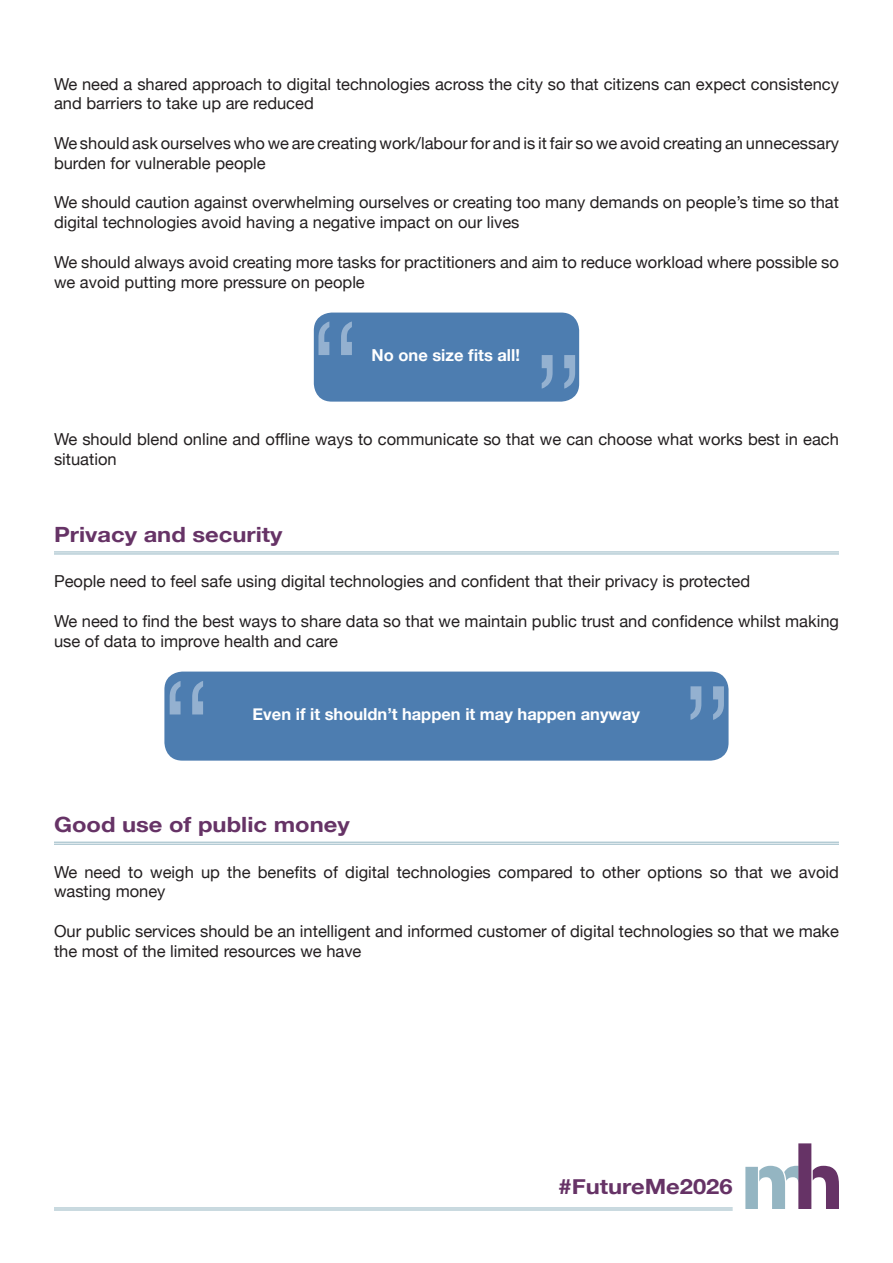
<style>
.page{position:relative;width:893px;height:1263px;background:#fff}
.page>*{position:absolute;margin:0;border:0;box-sizing:border-box;transform-origin:0 0}
.t1{font:700 21px "Helvetica Neue";color:#636;scale:1.13 1}
.t2{font:16.5px/19.8px "Helvetica Neue";color:#231f20}
.t3{font:700 16.5px "Helvetica Neue";color:#fff}
</style>
<div class="page">
<svg style="left:745px;top:1143px;width:94px;height:66px"></svg>
<hr style="left:54px;top:1207px;width:679px;height:1px;background:#94b5c2">
<hr style="left:54px;top:1209px;width:679px;height:1px;background:#94b5c2">
<div style="left:314px;top:313px;width:265px;height:89px;background:#4d7db0;border-radius:18px"></div>
<svg style="left:318px;top:321px;width:34px;height:34px"></svg>
<svg style="left:542px;top:355px;width:33px;height:34px"></svg>
<hr style="left:54px;top:551px;width:785px;height:1px;background:#94b5c2">
<hr style="left:54px;top:553px;width:785px;height:1px;background:#94b5c2">
<div style="left:164px;top:671px;width:565px;height:90px;background:#4d7db0;border-radius:18px"></div>
<svg style="left:170px;top:681px;width:33px;height:33px"></svg>
<svg style="left:690px;top:686px;width:34px;height:34px"></svg>
<hr style="left:54px;top:842px;width:785px;height:1px;background:#94b5c2">
<hr style="left:54px;top:844px;width:785px;height:1px;background:#94b5c2">
<p class="t2" style="left:54px;top:75px;width:786px">We need a shared approach to digital technologies across the city so that citizens can expect consistency and barriers to take up are reduced</p>
<p class="t2" style="left:54px;top:134px;width:787px">We should ask ourselves who we are creating work/labour for and is it fair so we avoid creating an unnecessary burden for vulnerable people</p>
<p class="t2" style="left:54px;top:193px;width:786px">We should caution against overwhelming ourselves or creating too many demands on people’s time so that digital technologies avoid having a negative impact on our lives</p>
<p class="t2" style="left:54px;top:253px;width:786px">We should always avoid creating more tasks for practitioners and aim to reduce workload where possible so we avoid putting more pressure on people</p>
<p class="t3" style="left:372px;top:342px;width:150px">No one size fits all!</p>
<p class="t2" style="left:54px;top:430px;width:786px">We should blend online and offline ways to communicate so that we can choose what works best in each situation</p>
<p class="t1" style="left:54px;top:518px;width:204px">Privacy and security</p>
<p class="t2" style="left:54px;top:572px;width:698px">People need to feel safe using digital technologies and confident that their privacy is protected</p>
<p class="t2" style="left:54px;top:612px;width:786px">We need to find the best ways to share data so that we maintain public trust and confidence whilst making use of data to improve health and care</p>
<p class="t3" style="left:253px;top:701px;width:389px">Even if it shouldn’t happen it may happen anyway</p>
<p class="t1" style="left:54px;top:808px;width:263px">Good use of public money</p>
<p class="t2" style="left:54px;top:863px;width:786px">We need to weigh up the benefits of digital technologies compared to other options so that we avoid wasting money</p>
<p class="t2" style="left:54px;top:922px;width:787px">Our public services should be an intelligent and informed customer of digital technologies so that we make the most of the limited resources we have</p>
<p class="t1" style="left:559px;top:1170px;width:156px">#FutureMe2026</p>
</div>
